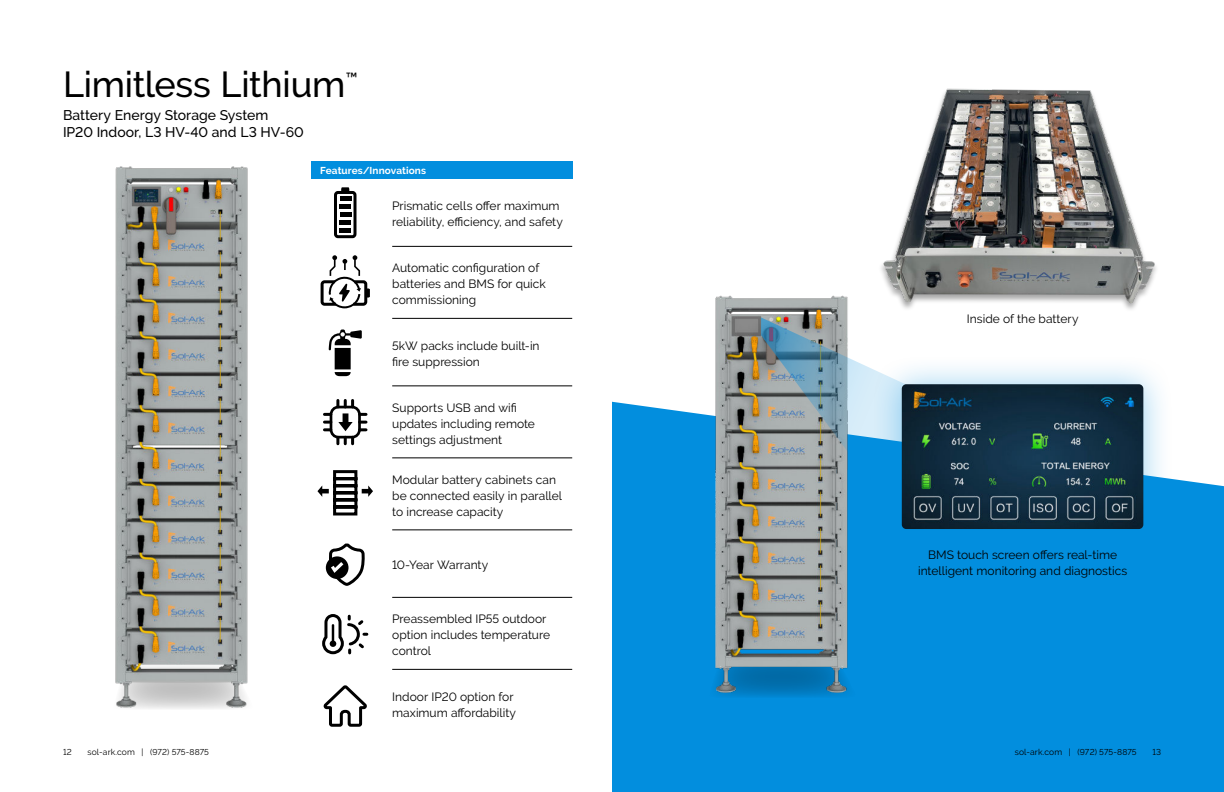
<style>
.page{position:relative;width:1224px;height:792px;background:#fff}
.page>*{position:absolute;margin:0;border:0;box-sizing:border-box;transform-origin:0 0}
.t1{font:500 36px "Raleway";letter-spacing:-.005em;color:#000}
.t2{font:500 16px "Raleway";color:#000}
.t3{font:500 14px/17px "Raleway";color:#000}
.t4{font:12px/16px "Raleway";color:#000}
.t5{font:700 10px "Raleway";letter-spacing:.01em;color:#fff}
.t6{font:8.5px "Raleway";letter-spacing:.015em;color:#000}
</style>
<div class="page">
<div style="left:612px;top:402px;width:612px;height:390px;background:#028ede"></div>
<svg style="left:707px;top:653px;width:152px;height:45px"></svg>
<img style="left:710px;top:295px;width:146px;height:404px">
<img style="left:115px;top:166px;width:133px;height:543px">
<img style="left:881px;top:88px;width:275px;height:220px">
<svg style="left:761px;top:317px;width:110px;height:212px"></svg>
<div style="left:871px;top:354px;width:303px;height:205px;background:#028ede;opacity:.39"></div>
<img style="left:902px;top:384px;width:241px;height:145px">
<div style="left:311px;top:161px;width:261px;height:18px;background:#028ede"></div>
<hr style="left:392px;top:246px;width:180px;height:1px;background:#000">
<hr style="left:392px;top:318px;width:180px;height:1px;background:#000">
<hr style="left:392px;top:385px;width:180px;height:1px;background:#000">
<hr style="left:392px;top:457px;width:180px;height:1px;background:#000">
<hr style="left:392px;top:529px;width:180px;height:1px;background:#000">
<hr style="left:392px;top:597px;width:180px;height:1px;background:#000">
<hr style="left:392px;top:669px;width:180px;height:1px;background:#000">
<svg style="left:317px;top:470px;width:56px;height:46px"></svg>
<svg style="left:329px;top:329px;width:33px;height:47px"></svg>
<div style="left:330px;top:406px;width:31px;height:33px;border:3px solid #000;border-radius:7px"></div>
<svg style="left:336px;top:400px;width:18px;height:7px"></svg>
<svg style="left:336px;top:437px;width:18px;height:7px"></svg>
<svg style="left:360px;top:413px;width:6px;height:18px"></svg>
<svg style="left:324px;top:413px;width:7px;height:18px"></svg>
<svg style="left:338px;top:413px;width:15px;height:18px"></svg>
<div style="left:326px;top:556px;width:23px;height:23px;background:#000;border-radius:50%"></div>
<svg style="left:328px;top:543px;width:37px;height:43px"></svg>
<svg style="left:322px;top:614px;width:47px;height:41px"></svg>
<svg style="left:320px;top:255px;width:50px;height:53px"></svg>
<svg style="left:323px;top:685px;width:44px;height:42px"></svg>
<svg style="left:341px;top:187px;width:8px;height:4px"></svg>
<div style="left:334px;top:191px;width:23px;height:47px;border:3px solid #000;border-radius:3px"></div>
<hr style="left:340px;top:205px;width:11px;height:4px;background:#000">
<hr style="left:340px;top:197px;width:11px;height:4px;background:#000">
<hr style="left:340px;top:221px;width:11px;height:4px;background:#000">
<hr style="left:340px;top:229px;width:11px;height:4px;background:#000">
<hr style="left:340px;top:213px;width:11px;height:4px;background:#000">
<h1 class="t1" style="left:63px;top:63px;width:284px">Limitless Lithium</h1>
<h2 class="t2" style="left:345px;top:72px;width:14px">™</h2>
<p class="t3" style="left:63px;top:108px;width:242px">Battery Energy Storage System<br>IP20 Indoor, L3 HV-40 and L3 HV-60</p>
<p class="t5" style="left:320px;top:164px;width:107px">Features/Innovations</p>
<p class="t4" style="left:392px;top:198px;width:172px">Prismatic cells offer maximum reliability, efficiency, and safety</p>
<p class="t4" style="left:392px;top:260px;width:155px">Automatic configuration of batteries and BMS for quick commissioning</p>
<p class="t4" style="left:392px;top:338px;width:149px">5kW packs include built-in fire suppression</p>
<p class="t4" style="left:392px;top:399px;width:144px">Supports USB and wifi updates including remote settings adjustment</p>
<p class="t4" style="left:392px;top:471px;width:171px">Modular battery cabinets can be connected easily in parallel to increase capacity</p>
<p class="t4" style="left:392px;top:557px;width:98px">10-Year Warranty</p>
<p class="t4" style="left:392px;top:611px;width:159px">Preassembled IP55 outdoor option includes temperature control</p>
<p class="t4" style="left:392px;top:689px;width:125px">Indoor IP20 option for maximum affordability</p>
<p class="t4" style="left:967px;top:312px;width:113px">Inside of the battery</p>
<p class="t4" style="left:918px;top:546px;width:211px;text-align:center">BMS touch screen offers real-time intelligent monitoring and diagnostics</p>
<p class="t6" style="left:63px;top:747px;width:10px">12</p>
<p class="t6" style="left:88px;top:749px;width:123px">sol-ark.com | (972) 575-8875</p>
<p class="t6" style="left:1015px;top:749px;width:123px">sol-ark.com | (972) 575-8875</p>
<p class="t6" style="left:1152px;top:747px;width:10px">13</p>
</div>
